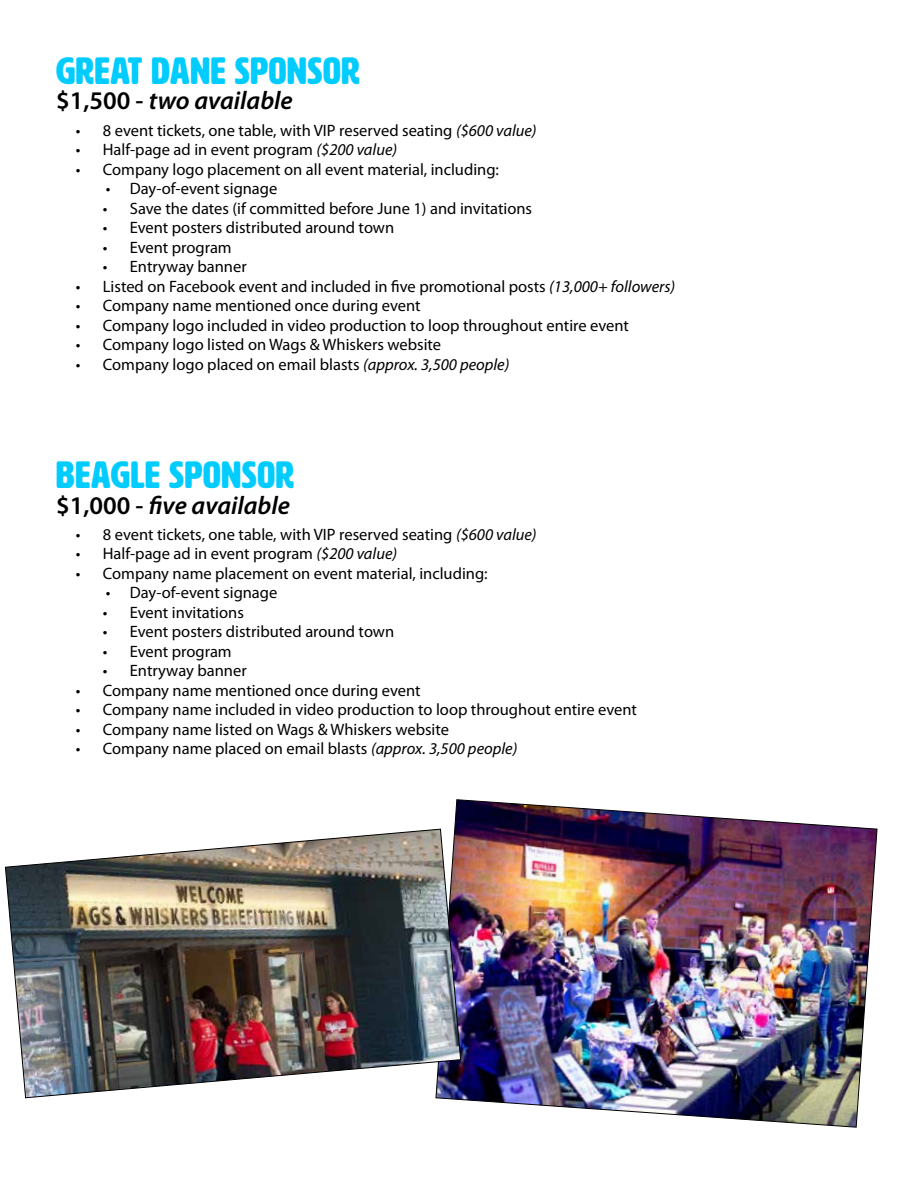
<style>
.page{position:relative;width:918px;height:1188px;background:#fff}
.page>*{position:absolute;margin:0;border:0;box-sizing:border-box;transform-origin:0 0}
.t1{font:37.5px "HWT Artz";letter-spacing:.02em;color:#0cf}
.t2{font:italic 600 25.5px "Myriad Pro";color:#000}
.t3{font:16.5px "Myriad Pro";color:#000}
.s1{font-style:normal}
.s2{font-style:italic}
</style>
<div class="page">
<img style="left:447px;top:799px;width:431px;height:329px">
<img style="left:5px;top:828px;width:456px;height:271px">
<h1 class="t1" style="left:56px;top:51px;width:305px">GREAT DANE SPONSOR</h1>
<h2 class="t2" style="left:56px;top:85px;width:238px"><span class="s1">$1,500 -</span> two available</h2>
<p class="t3" style="left:76px;top:120px;width:462px">• 8 event tickets, one table, with VIP reserved seating <span class="s2">($600 value)</span></p>
<p class="t3" style="left:76px;top:139px;width:323px">• Half-page ad in event program <span class="s2">($200 value)</span></p>
<p class="t3" style="left:76px;top:159px;width:425px">• Company logo placement on all event material, including:</p>
<p class="t3" style="left:106px;top:178px;width:173px">• Day-of-event signage</p>
<p class="t3" style="left:103px;top:198px;width:431px">• Save the dates (if committed before June 1) and invitations</p>
<p class="t3" style="left:103px;top:217px;width:293px">• Event posters distributed around town</p>
<p class="t3" style="left:103px;top:237px;width:130px">• Event program</p>
<p class="t3" style="left:103px;top:256px;width:145px">• Entryway banner</p>
<p class="t3" style="left:76px;top:276px;width:601px">• Listed on Facebook event and included in five promotional posts <span class="s2">(13,000+ followers)</span></p>
<p class="t3" style="left:76px;top:295px;width:346px">• Company name mentioned once during event</p>
<p class="t3" style="left:76px;top:315px;width:555px">• Company logo included in video production to loop throughout entire event</p>
<p class="t3" style="left:76px;top:335px;width:367px">• Company logo listed on Wags &amp; Whiskers website</p>
<p class="t3" style="left:76px;top:354px;width:435px">• Company logo placed on email blasts <span class="s2">(approx. 3,500 people)</span></p>
<h1 class="t1" style="left:56px;top:455px;width:240px">BEAGLE SPONSOR</h1>
<h2 class="t2" style="left:56px;top:489px;width:236px"><span class="s1">$1,000 -</span> five available</h2>
<p class="t3" style="left:76px;top:524px;width:462px">• 8 event tickets, one table, with VIP reserved seating <span class="s2">($600 value)</span></p>
<p class="t3" style="left:76px;top:544px;width:323px">• Half-page ad in event program <span class="s2">($200 value)</span></p>
<p class="t3" style="left:76px;top:563px;width:413px">• Company name placement on event material, including:</p>
<p class="t3" style="left:106px;top:583px;width:173px">• Day-of-event signage</p>
<p class="t3" style="left:103px;top:602px;width:143px">• Event invitations</p>
<p class="t3" style="left:103px;top:622px;width:293px">• Event posters distributed around town</p>
<p class="t3" style="left:103px;top:641px;width:130px">• Event program</p>
<p class="t3" style="left:103px;top:661px;width:145px">• Entryway banner</p>
<p class="t3" style="left:76px;top:680px;width:346px">• Company name mentioned once during event</p>
<p class="t3" style="left:76px;top:700px;width:563px">• Company name included in video production to loop throughout entire event</p>
<p class="t3" style="left:76px;top:719px;width:375px">• Company name listed on Wags &amp; Whiskers website</p>
<p class="t3" style="left:76px;top:739px;width:443px">• Company name placed on email blasts <span class="s2">(approx. 3,500 people)</span></p>
</div>
